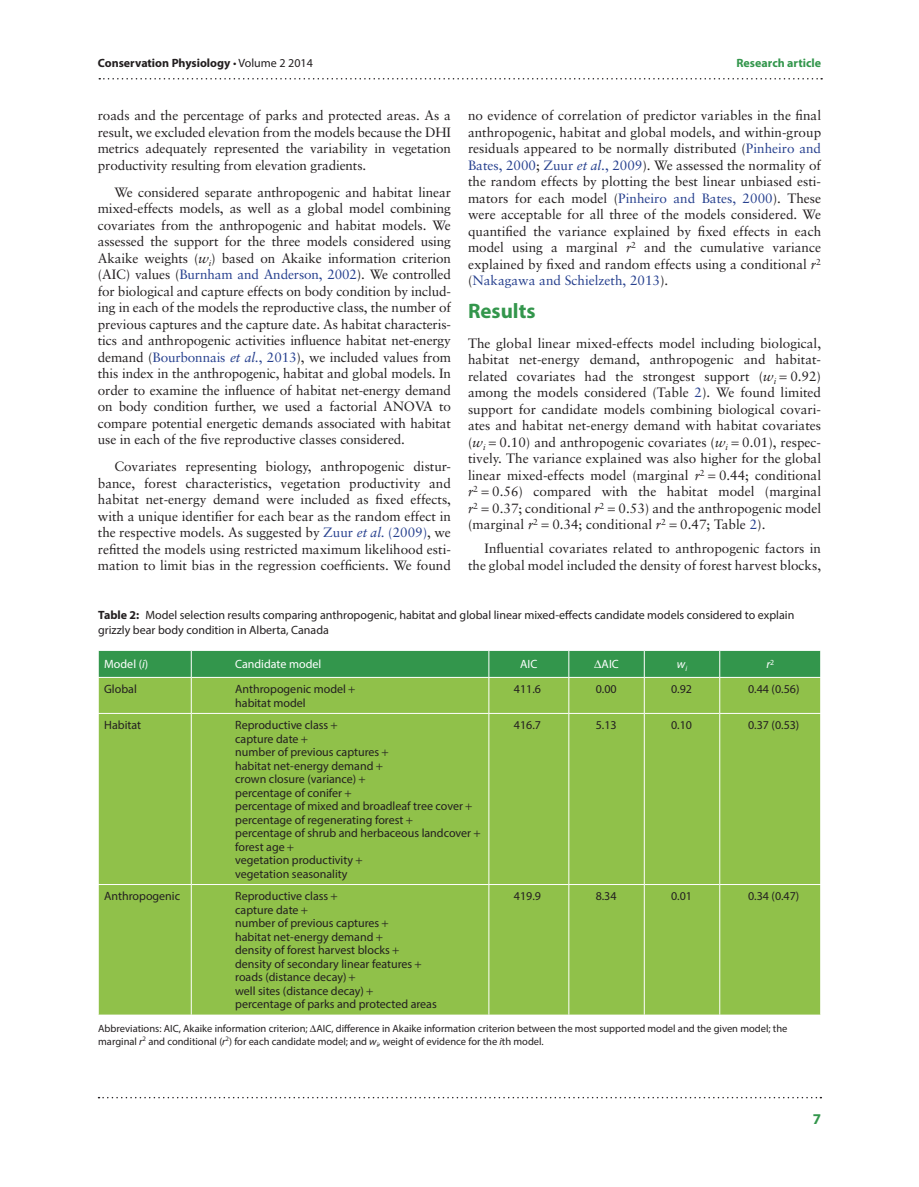
<style>
.page{position:relative;width:919px;height:1187px;background:#fff}
.page>*{position:absolute;margin:0;border:0;box-sizing:border-box;transform-origin:0 0}
.t1{font:700 21px "Myriad Pro";color:#33964c}
.t2{font:700 15px "Myriad Pro";color:#33964c}
.t3{font:13.5px/16.5px "Sabon";color:#231f20;text-align:justify}
.t4{font:12px/13.5px "Myriad Pro";color:#231f20}
.t5{font:700 12px "Myriad Pro";color:#231f20}
.t6{font:12px "Myriad Pro";color:#fff}
.t7{font:700 12px "Myriad Pro";color:#33964c}
.t8{font:italic 12px "Myriad Pro";color:#fff}
.t9{font:10.5px/12.6px "Myriad Pro";color:#231f20}
.s1{font-weight:400}
.s2{font-style:italic}
.s3{color:#253f8e}
.s4{font-style:italic;color:#253f8e}
.s5{font-weight:700}
</style>
<div class="page">
<svg style="left:99px;top:78px;width:723px;height:1px"></svg>
<svg style="left:98px;top:1096px;width:723px;height:2px"></svg>
<div style="left:99px;top:678px;width:721px;height:336px;background:#90c14a"></div>
<hr style="left:191px;top:677px;width:1px;height:36px;background:#fff">
<hr style="left:488px;top:677px;width:1px;height:36px;background:#fff">
<hr style="left:568px;top:677px;width:1px;height:36px;background:#fff">
<hr style="left:644px;top:677px;width:1px;height:36px;background:#fff">
<hr style="left:719px;top:677px;width:1px;height:36px;background:#fff">
<hr style="left:98px;top:713px;width:93px;height:1px;background:#fff">
<hr style="left:191px;top:713px;width:298px;height:1px;background:#fff">
<hr style="left:191px;top:713px;width:1px;height:171px;background:#fff">
<hr style="left:489px;top:713px;width:79px;height:1px;background:#fff">
<hr style="left:488px;top:713px;width:1px;height:171px;background:#fff">
<hr style="left:568px;top:713px;width:76px;height:1px;background:#fff">
<hr style="left:568px;top:713px;width:1px;height:171px;background:#fff">
<hr style="left:644px;top:713px;width:75px;height:1px;background:#fff">
<hr style="left:644px;top:713px;width:1px;height:171px;background:#fff">
<hr style="left:719px;top:713px;width:102px;height:1px;background:#fff">
<hr style="left:719px;top:713px;width:1px;height:171px;background:#fff">
<hr style="left:98px;top:884px;width:93px;height:1px;background:#fff">
<hr style="left:191px;top:884px;width:298px;height:1px;background:#fff">
<hr style="left:191px;top:884px;width:1px;height:130px;background:#fff">
<hr style="left:489px;top:884px;width:79px;height:1px;background:#fff">
<hr style="left:488px;top:884px;width:1px;height:130px;background:#fff">
<hr style="left:568px;top:884px;width:76px;height:1px;background:#fff">
<hr style="left:568px;top:884px;width:1px;height:130px;background:#fff">
<hr style="left:644px;top:884px;width:75px;height:1px;background:#fff">
<hr style="left:644px;top:884px;width:1px;height:130px;background:#fff">
<hr style="left:719px;top:884px;width:102px;height:1px;background:#fff">
<hr style="left:719px;top:884px;width:1px;height:130px;background:#fff">
<svg style="left:98px;top:650px;width:723px;height:27px;background:#3c9a54"></svg>
<svg style="left:348px;top:686px;width:7px;height:7px"></svg>
<svg style="left:331px;top:722px;width:6px;height:7px"></svg>
<svg style="left:301px;top:736px;width:6px;height:6px"></svg>
<svg style="left:382px;top:749px;width:6px;height:7px"></svg>
<svg style="left:376px;top:763px;width:6px;height:6px"></svg>
<svg style="left:359px;top:776px;width:6px;height:7px"></svg>
<svg style="left:345px;top:790px;width:6px;height:6px"></svg>
<svg style="left:465px;top:803px;width:7px;height:7px"></svg>
<svg style="left:406px;top:817px;width:6px;height:6px"></svg>
<svg style="left:474px;top:830px;width:6px;height:7px"></svg>
<svg style="left:287px;top:844px;width:7px;height:6px"></svg>
<svg style="left:356px;top:857px;width:6px;height:7px"></svg>
<svg style="left:331px;top:893px;width:6px;height:7px"></svg>
<svg style="left:301px;top:907px;width:6px;height:6px"></svg>
<svg style="left:382px;top:920px;width:6px;height:7px"></svg>
<svg style="left:376px;top:934px;width:6px;height:6px"></svg>
<svg style="left:392px;top:947px;width:7px;height:7px"></svg>
<svg style="left:415px;top:961px;width:6px;height:6px"></svg>
<svg style="left:349px;top:974px;width:6px;height:7px"></svg>
<svg style="left:366px;top:988px;width:7px;height:6px"></svg>
<p class="t5" style="left:98px;top:55px;width:216px">Conservation Physiology <span class="s1">• Volume 2 2014</span></p>
<p class="t7" style="left:736px;top:55px;width:86px">Research article</p>
<p class="t3" style="left:98px;top:107px;width:354px">roads and the percentage of parks and protected areas. As a result, we excluded elevation from the models because the DHI metrics adequately represented the variability in vegetation productivity resulting from elevation gradients.</p>
<p class="t3" style="left:98px;top:183px;width:354px;text-indent:16px">We considered separate anthropogenic and habitat linear mixed-effects models, as well as a global model combining covariates from the anthropogenic and habitat models. We assessed the support for the three models considered using Akaike weights (<span class="s2">w</span><sub>i</sub>) based on Akaike information criterion (AIC) values (<span class="s3">Burnham and Anderson, 2002</span>). We controlled for biological and capture effects on body condition by includ&shy;ing in each of the models the reproductive class, the number of previous captures and the capture date. As habitat characteris&shy;tics and anthropogenic activities influence habitat net-energy demand (<span class="s3">Bourbonnais</span> <span class="s4">et al.</span><span class="s3">, 2013</span>), we included values from this index in the anthropogenic, habitat and global models. In order to examine the influence of habitat net-energy demand on body condition further, we used a factorial ANOVA to compare potential energetic demands associated with habitat use in each of the five reproductive classes considered.</p>
<p class="t3" style="left:98px;top:458px;width:354px;text-indent:16px">Covariates representing biology, anthropogenic distur&shy;bance, forest characteristics, vegetation productivity and habitat net-energy demand were included as fixed effects, with a unique identifier for each bear as the random effect in the respective models. As suggested by <span class="s3">Zuur</span> <span class="s4">et al.</span> <span class="s3">(2009)</span>, we refitted the models using restricted maximum likelihood esti&shy;mation to limit bias in the regression coefficients. We found</p>
<p class="t3" style="left:468px;top:107px;width:354px">no evidence of correlation of predictor variables in the final anthropogenic, habitat and global models, and within-group residuals appeared to be normally distributed (<span class="s3">Pinheiro and Bates, 2000</span>; <span class="s3">Zuur</span> <span class="s4">et al.</span><span class="s3">, 2009</span>). We assessed the normality of the random effects by plotting the best linear unbiased esti&shy;mators for each model (<span class="s3">Pinheiro and Bates, 2000</span>). These were acceptable for all three of the models considered. We quantified the variance explained by fixed effects in each model using a marginal <span class="s2">r</span><sup>2</sup> and the cumulative variance explained by fixed and random effects using a conditional <span class="s2">r</span><sup>2 </sup>(<span class="s3">Nakagawa and Schielzeth, 2013</span>).</p>
<h1 class="t1" style="left:468px;top:297px;width:69px">Results</h1>
<p class="t3" style="left:468px;top:334px;width:354px">The global linear mixed-effects model including biological, habitat net-energy demand, anthropogenic and habitat&shy;related covariates had the strongest support (<span class="s2">w</span><sub>i</sub> 0.92) among the models considered (Table <span class="s3">2</span>). We found limited support for candidate models combining biological covari&shy;ates and habitat net-energy demand with habitat covariates (<span class="s2">w</span><sub>i</sub> 0.10) and anthropogenic covariates (<span class="s2">w</span><sub>i</sub> 0.01), respec&shy;tively. The variance explained was also higher for the global linear mixed-effects model (marginal <span class="s2">r</span><sup>2</sup> 0.44; conditional <span class="s2">r</span><sup>2</sup> 0.56) compared with the habitat model (marginal <span class="s2">r</span><sup>2</sup> 0.37; conditional <span class="s2">r</span><sup>2</sup> 0.53) and the anthropogenic model (marginal <span class="s2">r</span><sup>2</sup> 0.34; conditional <span class="s2">r</span><sup>2</sup> 0.47; Table <span class="s3">2</span>).</p>
<p class="t3" style="left:468px;top:540px;width:354px;text-align:right">Influential covariates related to anthropogenic factors in the global model included the density of forest harvest blocks,</p>
<p class="t4" style="left:98px;top:608px;width:697px;line-height:14.4px"><span class="s5">Table 2:</span> Model selection results comparing anthropogenic, habitat and global linear mixed-effects candidate models considered to explain grizzly bear body condition in Alberta, Canada</p>
<p class="t6" style="left:104px;top:657px;width:46px">Model (<span class="s2">i</span>)</p>
<p class="t6" style="left:235px;top:657px;width:88px">Candidate model</p>
<p class="t6" style="left:520px;top:657px;width:19px">AIC</p>
<p class="t6" style="left:601px;top:657px;width:19px">AIC</p>
<p class="t8" style="left:676px;top:657px;width:12px">w<sub>i</sub></p>
<p class="t8" style="left:766px;top:657px;width:9px">r<sup>2</sup></p>
<p class="t4" style="left:104px;top:682px;width:34px">Global</p>
<p class="t4" style="left:235px;top:682px;width:112px">Anthropogenic model habitat model</p>
<p class="t4" style="left:514px;top:682px;width:29px">411.6</p>
<p class="t4" style="left:595px;top:682px;width:22px">0.00</p>
<p class="t4" style="left:671px;top:682px;width:22px">0.92</p>
<p class="t4" style="left:748px;top:682px;width:53px">0.44 (0.56)</p>
<p class="t4" style="left:104px;top:718px;width:38px">Habitat</p>
<p class="t4" style="left:235px;top:718px;width:237px">Reproductive class<br>capture date<br>number of previous captures<br>habitat net-energy demand<br>crown closure (variance)<br>percentage of conifer<br>percentage of mixed and broadleaf tree cover percentage of regenerating forest<br>percentage of shrub and herbaceous landcover forest age<br>vegetation productivity<br>vegetation seasonality</p>
<p class="t4" style="left:514px;top:718px;width:29px">416.7</p>
<p class="t4" style="left:595px;top:718px;width:22px">5.13</p>
<p class="t4" style="left:671px;top:718px;width:22px">0.10</p>
<p class="t4" style="left:748px;top:718px;width:53px">0.37 (0.53)</p>
<p class="t4" style="left:104px;top:889px;width:77px">Anthropogenic</p>
<p class="t4" style="left:235px;top:889px;width:203px">Reproductive class<br>capture date<br>number of previous captures<br>habitat net-energy demand<br>density of forest harvest blocks<br>density of secondary linear features roads (distance decay)<br>well sites (distance decay)<br>percentage of parks and protected areas</p>
<p class="t4" style="left:514px;top:889px;width:29px">419.9</p>
<p class="t4" style="left:595px;top:889px;width:22px">8.34</p>
<p class="t4" style="left:671px;top:889px;width:22px">0.01</p>
<p class="t4" style="left:748px;top:889px;width:53px">0.34 (0.47)</p>
<p class="t9" style="left:98px;top:1021px;width:690px">Abbreviations: AIC, Akaike information criterion; AIC, difference in Akaike information criterion between the most supported model and the given model; the marginal <span class="s2">r</span><sup>2</sup> and conditional (<span class="s2">r</span><sup>2</sup>) for each candidate model; and <span class="s2">w</span><sub>i</sub>, weight of evidence for the <span class="s2">i</span>th model.</p>
<p class="t2" style="left:812px;top:1108px;width:10px">7</p>
</div>
